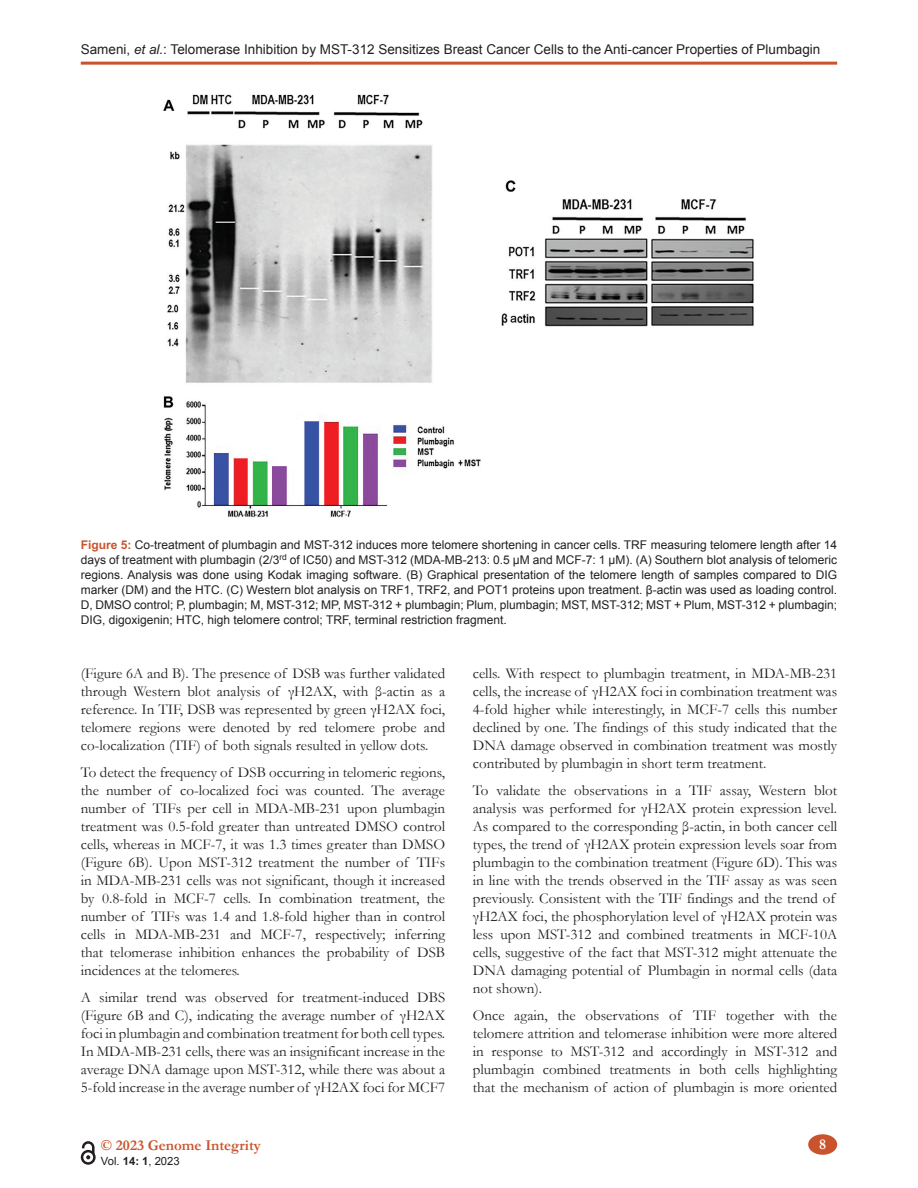
<style>
.page{position:relative;width:918px;height:1188px;background:#fff}
.page>*{position:absolute;margin:0;border:0;box-sizing:border-box;transform-origin:0 0}
.t1{font:15px/18px "Garamond";color:#231f20;text-align:justify}
.t2{font:700 15px "Garamond";color:#ca522c}
.t3{font:700 15px "Garamond";color:#fff}
.t4{font:13.5px "Arial";color:#231f20}
.t5{font:12px/15px "Arial";color:#231f20;text-align:justify}
.t6{font:11.25px "Arial";color:#231f20}
.s1{font-style:italic}
.s2{font-weight:700;color:#ca522c}
.s3{font-weight:700}
</style>
<div class="page">
<hr style="left:81px;top:62px;width:756px;height:3px;background:#ca522c">
<svg style="left:81px;top:1141px;width:15px;height:24px"></svg>
<div style="left:808px;top:1134px;width:29px;height:21px;background:#ca522c;border-radius:50%"></div>
<img style="left:163px;top:94px;width:591px;height:424px">
<p class="t4" style="left:81px;top:41px;width:741px">Sameni, <span class="s1">et al.</span>: Telomerase Inhibition by MST-312 Sensitizes Breast Cancer Cells to the Anti-cancer Properties of Plumbagin</p>
<p class="t5" style="left:81px;top:537px;width:758px"><span class="s2">Figure 5:</span> Co-treatment of plumbagin and MST-312 induces more telomere shortening in cancer cells. TRF measuring telomere length after 14 days of treatment with plumbagin (2/3<sup>rd</sup> of IC50) and MST-312 (MDA-MB-213: 0.5 μM and MCF-7: 1 μM). (A) Southern blot analysis of telomeric regions. Analysis was done using Kodak imaging software. (B) Graphical presentation of the telomere length of samples compared to DIG marker (DM) and the HTC. (C) Western blot analysis on TRF1, TRF2, and POT1 proteins upon treatment. β-actin was used as loading control.<br>D, DMSO control; P, plumbagin; M, MST-312; MP, MST-312 + plumbagin; Plum, plumbagin; MST, MST-312; MST + Plum, MST-312 + plumbagin; DIG, digoxigenin; HTC, high telomere control; TRF, terminal restriction fragment.</p>
<p class="t1" style="left:81px;top:664px;width:366px">(Figure 6A and B). The presence of DSB was further validated through Western blot analysis of γH2AX, with β-actin as a reference. In TIF, DSB was represented by green γH2AX foci, telomere regions were denoted by red telomere probe and co-localization (TIF) of both signals resulted in yellow dots.</p>
<p class="t1" style="left:81px;top:763px;width:366px">To detect the frequency of DSB occurring in telomeric regions, the number of co-localized foci was counted. The average number of TIFs per cell in MDA-MB-231 upon plumbagin treatment was 0.5-fold greater than untreated DMSO control cells, whereas in MCF-7, it was 1.3 times greater than DMSO (Figure 6B). Upon MST-312 treatment the number of TIFs in MDA-MB-231 cells was not significant, though it increased by 0.8-fold in MCF-7 cells. In combination treatment, the number of TIFs was 1.4 and 1.8-fold higher than in control cells in MDA-MB-231 and MCF-7, respectively; inferring that telomerase inhibition enhances the probability of DSB incidences at the telomeres.</p>
<p class="t1" style="left:81px;top:988px;width:366px">A similar trend was observed for treatment-induced DBS (Figure 6B and C), indicating the average number of γH2AX foci in plumbagin and combination treatment for both cell types.<br>In MDA-MB-231 cells, there was an insignificant increase in the average DNA damage upon MST-312, while there was about a 5-fold increase in the average number of γH2AX foci for MCF7</p>
<p class="t2" style="left:101px;top:1135px;width:161px">© 2023 Genome Integrity</p>
<p class="t6" style="left:101px;top:1153px;width:80px">Vol. <span class="s3">14: 1</span>, 2023</p>
<p class="t1" style="left:473px;top:664px;width:366px">cells. With respect to plumbagin treatment, in MDA-MB-231 cells, the increase of γH2AX foci in combination treatment was 4-fold higher while interestingly, in MCF-7 cells this number declined by one. The findings of this study indicated that the DNA damage observed in combination treatment was mostly contributed by plumbagin in short term treatment.</p>
<p class="t1" style="left:473px;top:781px;width:366px;text-align:left">To validate the observations in a TIF assay, Western blot analysis was performed for γH2AX protein expression level.<br>As compared to the corresponding β-actin, in both cancer cell types, the trend of γH2AX protein expression levels soar from plumbagin to the combination treatment (Figure 6D). This was in line with the trends observed in the TIF assay as was seen previously. Consistent with the TIF findings and the trend of γH2AX foci, the phosphorylation level of γH2AX protein was less upon MST-312 and combined treatments in MCF-10A cells, suggestive of the fact that MST-312 might attenuate the DNA damaging potential of Plumbagin in normal cells (data not shown).</p>
<p class="t1" style="left:473px;top:1006px;width:366px">Once again, the observations of TIF together with the telomere attrition and telomerase inhibition were more altered in response to MST-312 and accordingly in MST-312 and plumbagin combined treatments in both cells highlighting that the mechanism of action of plumbagin is more oriented</p>
<p class="t3" style="left:819px;top:1134px;width:9px">8</p>
</div>
